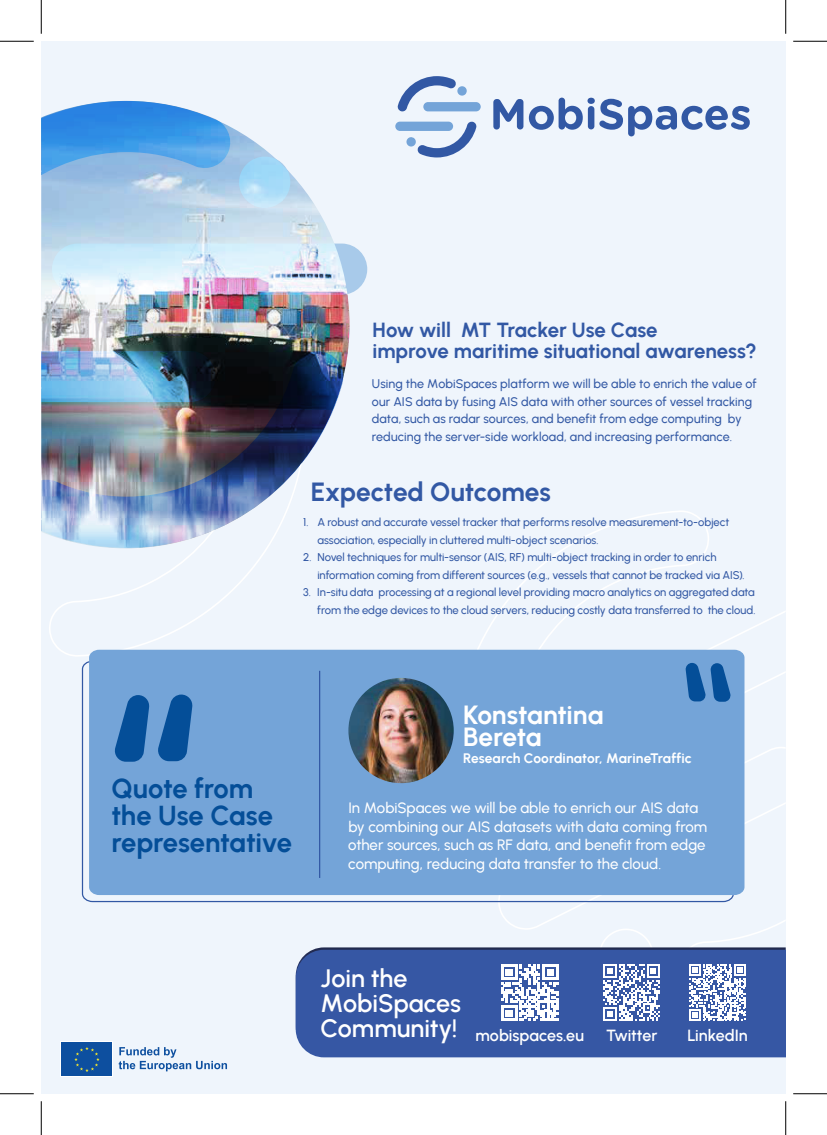
<style>
.page{position:relative;width:827px;height:1135px;background:#fff}
.page>*{position:absolute;margin:0;border:0;box-sizing:border-box;transform-origin:0 0}
.t1{font:700 27.38px/27.4px "Urbanist";letter-spacing:-.005em;color:#044e98}
.t2{font:700 26.25px/22.5px "Urbanist";letter-spacing:-.005em;color:#fff}
.t3{font:700 26.25px "Urbanist";letter-spacing:-.005em;color:#3258a4}
.t4{font:600 25.12px/25.1px "Urbanist";color:#fff}
.t5{font:700 20.38px/20.4px "Urbanist";color:#3258a4}
.t6{font:600 16.12px "Urbanist";color:#fff}
.t7{font:500 15px/18.8px "Urbanist";color:#fff}
.t8{font:700 13.75px "Urbanist";letter-spacing:.005em;color:#fff}
.t9{font:500 12.5px/17.5px "Urbanist";letter-spacing:.005em;color:#3258a4}
.t10{font:500 11.25px/17.5px "Urbanist";letter-spacing:-.005em;color:#3258a4}
</style>
<div class="page">
<div style="left:41px;top:41px;width:744px;height:1053px;background:#eff5fc"></div>
<svg style="left:49px;top:548px;width:263px;height:108px"></svg>
<svg style="left:439px;top:511px;width:270px;height:139px"></svg>
<svg style="left:498px;top:752px;width:287px;height:178px"></svg>
<img style="left:290px;top:173px;width:59px;height:207px">
<svg style="left:41px;top:351px;width:302px;height:197px"></svg>
<img style="left:41px;top:101px;width:249px;height:419px">
<svg style="left:52px;top:244px;width:315px;height:51px"></svg>
<svg style="left:61px;top:1042px;width:52px;height:35px"></svg>
<div style="left:62px;top:1043px;width:50px;height:33px;background:#0d4f9f"></div>
<svg style="left:74px;top:1047px;width:26px;height:25px"></svg>
<svg style="left:119px;top:1047px;width:108px;height:24px"></svg>
<div style="left:296px;top:950px;width:489px;height:107px;background:#3657a4"></div>
<svg style="left:501px;top:964px;width:57px;height:57px"></svg>
<svg style="left:598px;top:928px;width:62px;height:93px"></svg>
<svg style="left:679px;top:919px;width:106px;height:102px"></svg>
<svg style="left:81px;top:661px;width:653px;height:242px"></svg>
<div style="left:89px;top:650px;width:655px;height:245px;background:#74a4d8"></div>
<img style="left:348px;top:678px;width:106px;height:105px;border-radius:53px">
<svg style="left:113px;top:694px;width:80px;height:68px;background:#3170b1"></svg>
<svg style="left:593px;top:610px;width:192px;height:142px"></svg>
<hr style="left:319px;top:671px;width:1px;height:207px;background:#3258a4">
<svg style="left:493px;top:99px;width:30px;height:31px"></svg>
<svg style="left:529px;top:98px;width:220px;height:38px"></svg>
<svg style="left:406px;top:121px;width:71px;height:36px"></svg>
<svg style="left:397px;top:76px;width:70px;height:35px"></svg>
<div style="left:395px;top:122px;width:58px;height:9px;background:#74a4d8;border-radius:5px"></div>
<div style="left:423px;top:102px;width:58px;height:9px;background:#74a4d8;border-radius:5px"></div>
<hr style="left:0;top:41px;width:34px;height:1px;background:#000">
<hr style="left:793px;top:41px;width:34px;height:1px;background:#000">
<hr style="left:0;top:1093px;width:34px;height:1px;background:#000">
<hr style="left:793px;top:1093px;width:34px;height:1px;background:#000">
<hr style="left:41px;top:0;width:1px;height:34px;background:#000">
<hr style="left:41px;top:1101px;width:1px;height:34px;background:#000">
<hr style="left:785px;top:0;width:1px;height:34px;background:#000">
<hr style="left:785px;top:1101px;width:1px;height:34px;background:#000">
<h3 class="t5" style="left:372px;top:319px;width:386px">How will MT Tracker Use Case<br>improve maritime situational awareness?</h3>
<p class="t9" style="left:372px;top:375px;width:386px">Using the MobiSpaces platform we will be able to enrich the value of our AIS data by fusing AIS data with other sources of vessel tracking data, such as radar sources, and benefit from edge computing by reducing the server-side workload, and increasing performance.</p>
<h2 class="t3" style="left:311px;top:474px;width:241px">Expected Outcomes</h2>
<p class="t10" style="left:317px;top:513px;width:413px;text-indent:-14px">1. A robust and accurate vessel tracker that performs resolve measurement-to-object association, especially in cluttered multi-object scenarios.</p>
<p class="t10" style="left:317px;top:548px;width:429px;text-indent:-14px">2. Novel techniques for multi-sensor (AIS, RF) multi-object tracking in order to enrich information coming from different sources (e.g., vessels that cannot be tracked via AIS).</p>
<p class="t10" style="left:303px;top:583px;width:454px;text-align:right">3. In-situ data processing at a regional level providing macro analytics on aggregated data from the edge devices to the cloud servers, reducing costly data transferred to the cloud.</p>
<h1 class="t1" style="left:111px;top:773px;width:182px">Quote from the Use Case representative</h1>
<h2 class="t2" style="left:463px;top:702px;width:142px">Konstantina<br>Bereta</h2>
<p class="t8" style="left:463px;top:749px;width:230px">Research Coordinator, MarineTraffic</p>
<h3 class="t7" style="left:348px;top:798px;width:360px">In MobiSpaces we will be able to enrich our AIS data by combining our AIS datasets with data coming from other sources, such as RF data, and benefit from edge computing, reducing data transfer to the cloud.</h3>
<h3 class="t4" style="left:320px;top:965px;width:142px">Join the<br>MobiSpaces</h3>
<h3 class="t6" style="left:320px;top:1024px;width:265px"><sup>Community!</sup> mobispaces.eu</h3>
<h3 class="t6" style="left:606px;top:1024px;width:53px">Twitter</h3>
<h3 class="t6" style="left:687px;top:1024px;width:62px">LinkedIn</h3>
</div>
